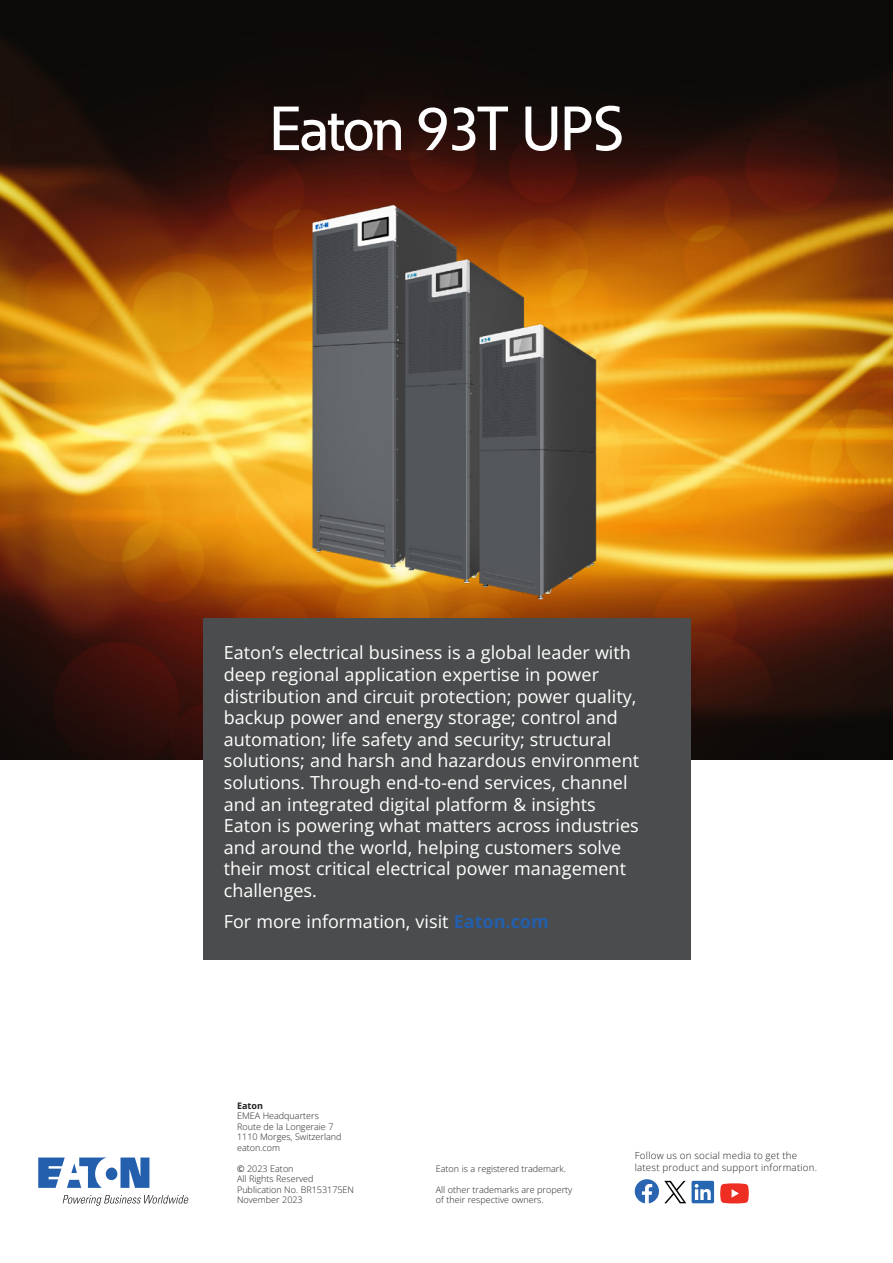
<style>
.page{position:relative;width:893px;height:1263px;background:#fff}
.page>*{position:absolute;margin:0;border:0;box-sizing:border-box;transform-origin:0 0}
.Headline{font:500 61.5px "Eaton";letter-spacing:-.025em;color:#fff}
._01_Overview__11_pt____ADJ_Color{font:18px/21.6px "Open Sans";color:#fff}
.t1{font:300 9.75px/12px "Open Sans";letter-spacing:.025em;color:#231f20}
.t2{font:300 9px/10.5px "Open Sans";color:#231f20}
.t3{font:700 9px "Open Sans";color:#231f20}
.s1{font-weight:700;color:#235fad}
.s2{font-weight:400}
</style>
<div class="page">
<svg style="left:720px;top:1183px;width:29px;height:20px"></svg>
<div style="left:692px;top:1181px;width:22px;height:22px;background:#2767b2;border-radius:2px"></div>
<svg style="left:695px;top:1184px;width:16px;height:16px"></svg>
<svg style="left:635px;top:1179px;width:51px;height:24px"></svg>
<img style="left:0;top:0;width:893px;height:760px">
<div style="left:202px;top:619px;width:488px;height:341px;background:#4b4c4d"></div>
<img style="left:288px;top:202px;width:317px;height:398px">
<svg style="left:38px;top:1157px;width:111px;height:31px"></svg>
<svg style="left:63px;top:1195px;width:126px;height:11px"></svg>
<p class="Headline" style="left:269px;top:91px;width:356px">Eaton 93T UPS</p>
<p class="_01_Overview__11_pt____ADJ_Color" style="left:224px;top:641px;width:417px">Eaton’s electrical business is a global leader with deep regional application expertise in power distribution and circuit protection; power quality, backup power and energy storage; control and automation; life safety and security; structural solutions; and harsh and hazardous environment solutions. Through end-to-end services, channel and an integrated digital platform &amp; insights Eaton is powering what matters across industries and around the world, helping customers solve their most critical electrical power management challenges.</p>
<p class="_01_Overview__11_pt____ADJ_Color" style="left:224px;top:910px;width:326px">For more information, visit <span class="s1">Eaton.com</span></p>
<p class="t3" style="left:237px;top:1099px;width:27px">Eaton</p>
<p class="t2" style="left:237px;top:1111px;width:106px">EMEA Headquarters<br>Route de la Longeraie 7<br>1110 Morges, Switzerland eaton.com</p>
<p class="t2" style="left:237px;top:1163px;width:119px"><span class="s2">©</span> 2023 Eaton<br>All Rights Reserved<br>Publication No. BR153175EN<br>November 2023</p>
<p class="t2" style="left:436px;top:1163px;width:132px">Eaton is a registered trademark.</p>
<p class="t2" style="left:436px;top:1184px;width:138px">All other trademarks are property of their respective owners.</p>
<p class="t1" style="left:635px;top:1149px;width:184px">Follow us on social media to get the latest product and support information.</p>
</div>
